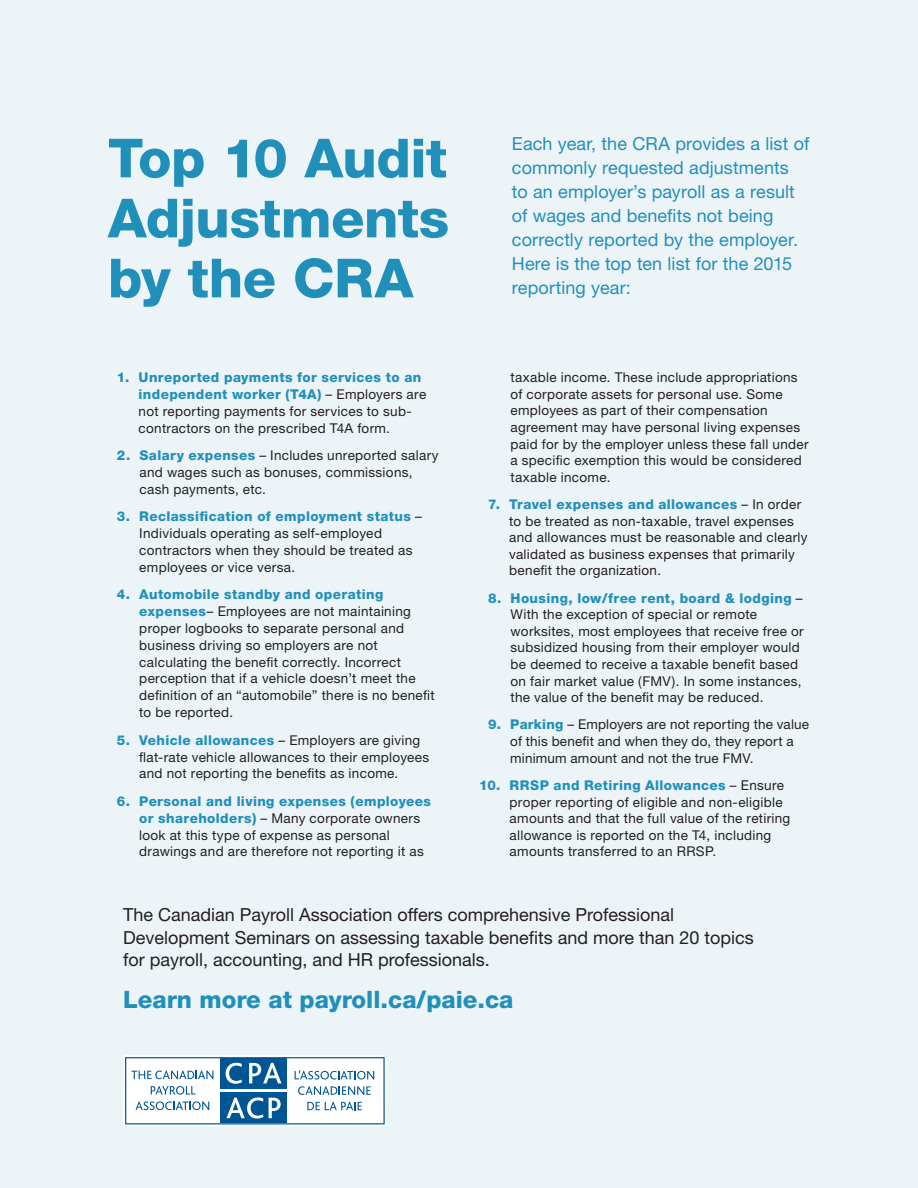
<style>
.page{position:relative;width:918px;height:1188px;background:#edf4f8}
.page>*{position:absolute;margin:0;border:0;box-sizing:border-box;transform-origin:0 0}
.t1{font:800 54px/60px "Helvetica Neue";letter-spacing:-.01em;color:#2090ba;text-align:justify}
.t2{font:800 24px "Helvetica Neue";color:#2090ba}
.t3{font:18px/24px "Helvetica Neue";letter-spacing:.005em;color:#2090ba}
.t4{font:18px/22.5px "Helvetica Neue";color:#231f20}
.t5{font:13.5px/16.5px "Helvetica Neue";letter-spacing:.025em;color:#231f20}
.s1{font-weight:800;color:#2090ba}
</style>
<div class="page">
<div style="left:123px;top:1055px;width:264px;height:71px;background:linear-gradient(to bottom,#fff,#fff)"></div>
<svg style="left:125px;top:1057px;width:260px;height:67px;background:#b2ccdf"></svg>
<h1 class="t1" style="left:108px;top:128px;width:343px">Top 10 Audit Adjustments by the CRA</h1>
<h3 class="t3" style="left:512px;top:132px;width:299px">Each year, the CRA provides a list of commonly requested adjustments<br>to an employer’s payroll as a result of wages and benefits not being correctly reported by the employer.<br>Here is the top ten list for the 2015 reporting year:</h3>
<p class="t5" style="left:139px;top:369px;width:289px;text-indent:-22px"><span class="s1">1. Unreported payments for services to an independent worker (T4A)</span> – Employers are not reporting payments for services to sub&shy;contractors on the prescribed T4A form.</p>
<p class="t5" style="left:139px;top:447px;width:301px;text-indent:-23px"><span class="s1">2. Salary expenses</span> – Includes unreported salary and wages such as bonuses, commissions, cash payments, etc.</p>
<p class="t5" style="left:139px;top:508px;width:284px;text-indent:-22px"><span class="s1">3. Reclassification of employment status</span> – Individuals operating as self-employed contractors when they should be treated as employees or vice versa.</p>
<p class="t5" style="left:139px;top:586px;width:297px;text-indent:-22px"><span class="s1">4. Automobile standby and operating expenses</span>– Employees are not maintaining proper logbooks to separate personal and business driving so employers are not calculating the benefit correctly. Incorrect perception that if a vehicle doesn’t meet the definition of an “automobile” there is no benefit to be reported.</p>
<p class="t5" style="left:139px;top:731px;width:292px;text-indent:-22px"><span class="s1">5. Vehicle allowances</span> – Employers are giving flat-rate vehicle allowances to their employees and not reporting the benefits as income.</p>
<p class="t5" style="left:139px;top:793px;width:293px;text-indent:-22px"><span class="s1">6. Personal and living expenses (employees or shareholders)</span> – Many corporate owners look at this type of expense as personal drawings and are therefore not reporting it as</p>
<p class="t5" style="left:510px;top:369px;width:300px">taxable income. These include appropriations of corporate assets for personal use. Some employees as part of their compensation agreement may have personal living expenses paid for by the employer unless these fall under a specific exemption this would be considered taxable income.</p>
<p class="t5" style="left:509px;top:496px;width:300px;text-indent:-21px"><span class="s1">7. Travel expenses and allowances</span> – In order to be treated as non-taxable, travel expenses and allowances must be reasonable and clearly validated as business expenses that primarily benefit the organization.</p>
<p class="t5" style="left:511px;top:590px;width:295px;text-indent:-22px"><span class="s1">8. Housing, low/free rent, board &amp; lodging</span> – With the exception of special or remote worksites, most employees that receive free or subsidized housing from their employer would be deemed to receive a taxable benefit based on fair market value (FMV). In some instances, the value of the benefit may be reduced.</p>
<p class="t5" style="left:510px;top:716px;width:300px;text-indent:-22px"><span class="s1">9. Parking</span> – Employers are not reporting the value of this benefit and when they do, they report a minimum amount and not the true FMV.</p>
<p class="t5" style="left:510px;top:777px;width:282px;text-indent:-30px"><span class="s1">10. RRSP and Retiring Allowances</span> – Ensure proper reporting of eligible and non-eligible amounts and that the full value of the retiring allowance is reported on the T4, including amounts transferred to an RRSP.</p>
<h3 class="t4" style="left:123px;top:903px;width:632px">The Canadian Payroll Association offers comprehensive Professional<br>Development Seminars on assessing taxable benefits and more than 20 topics for payroll, accounting, and HR professionals.</h3>
<h2 class="t2" style="left:123px;top:986px;width:392px">Learn more at payroll.ca/paie.ca</h2>
</div>
